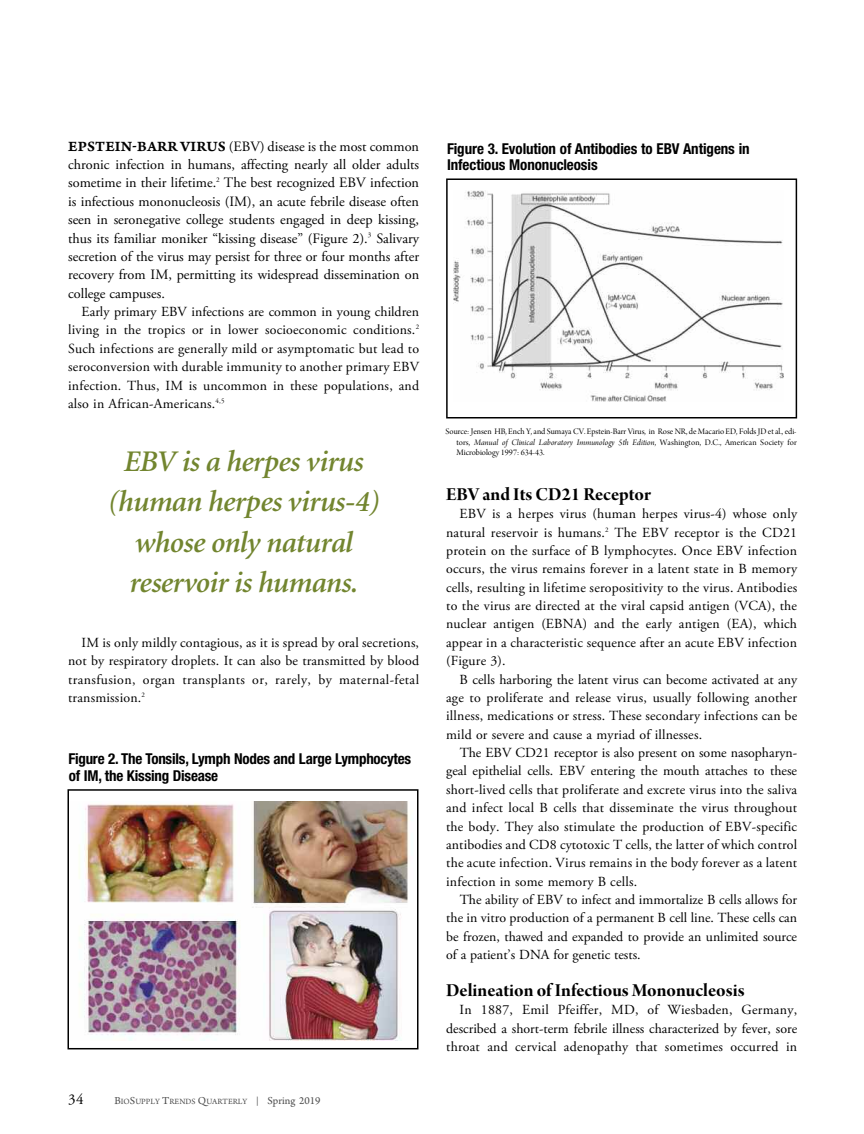
<style>
.page{position:relative;width:864px;height:1134px;background:#fff}
.page>*{position:absolute;margin:0;border:0;box-sizing:border-box;transform-origin:0 0}
.t1{font:italic 600 30px/40.5px "Minion";letter-spacing:-.02em;color:#72852f;text-align:center}
.t2{font:19.5px "Arno Pro Bold Display";color:#000}
.t3{font:700 condensed 15px/16.5px "Helvetica Neue";letter-spacing:-.015em;color:#000}
.t4{font:15px "Adobe Garamond Pro";color:#000}
.t5{font:14.25px/18.3px "Adobe Garamond Pro";color:#000;text-align:justify}
.t6{font:13.8px/18.3px "Adobe Garamond Pro";letter-spacing:.015em;color:#000;text-align:justify}
.t7{font:9px "Arno Pro Display";color:#000}
.t8{font:9px "Arno Pro Italic Display";letter-spacing:.015em;color:#000}
.t9{font:8.4px "Arno Pro";color:#4d4d4d}
.s1{font-family:"Arno Pro Smbd Caption";font-size:15px}
.s2{font-size:11.25px}
.s3{font-size:9px}
.s4{font-family:"Arno Pro Display"}
</style>
<div class="page">
<img style="left:79px;top:802px;width:330px;height:238px">
<div style="left:68px;top:789px;width:350px;height:260px;border:2px solid #000"></div>
<img style="left:454px;top:190px;width:329px;height:211px">
<div style="left:446px;top:178px;width:351px;height:240px;border:2px solid #000"></div>
<p class="t5" style="left:68px;top:138px;width:353px"><span class="s1">EPSTEIN-BARR VIRUS</span> (EBV) disease is the most common chronic infection in humans, affecting nearly all older adults sometime in their lifetime.<sup>2</sup> The best recognized EBV infection is infectious mononucleosis (IM), an acute febrile disease often seen in seronegative college students engaged in deep kissing, thus its familiar moniker “kissing disease” (Figure 2).<sup>3</sup> Salivary secretion of the virus may persist for three or four months after recovery from IM, permitting its widespread dissemination on college campuses.</p>
<p class="t6" style="left:68px;top:304px;width:353px;text-indent:14px">Early primary EBV infections are common in young children living in the tropics or in lower socioeconomic conditions.<sup>2<br></sup>Such infections are generally mild or asymptomatic but lead to seroconversion with durable immunity to another primary EBV infection. Thus, IM is uncommon in these populations, and also in African-Americans.<sup>4,5</sup></p>
<h1 class="t1" style="left:108px;top:443px;width:273px">EBV is a herpes virus (human herpes virus-4) whose only natural reservoir is humans.</h1>
<p class="t6" style="left:68px;top:635px;width:353px;text-indent:14px">IM is only mildly contagious, as it is spread by oral secretions, not by respiratory droplets. It can also be transmitted by blood transfusion, organ transplants or, rarely, by maternal-fetal transmission.<sup>2</sup></p>
<p class="t3" style="left:69px;top:752px;width:344px">Figure 2. The Tonsils, Lymph Nodes and Large Lymphocytes of IM, the Kissing Disease</p>
<p class="t4" style="left:68px;top:1093px;width:17px">34</p>
<p class="t9" style="left:114px;top:1098px;width:208px"><span class="s2">B</span>IO<span class="s2">S</span>UPPLY <span class="s2">T</span>RENDS <span class="s2">Q</span>UARTERLY <span class="s3">|</span> <span class="s2">Spring 2019</span></p>
<p class="t3" style="left:447px;top:141px;width:304px">Figure 3. Evolution of Antibodies to EBV Antigens in<br>Infectious Mononucleosis</p>
<p class="t7" style="left:446px;top:428px;width:353px">Source: Jensen HB, Ench Y, and Sumaya CV. Epstein-Barr Virus, in Rose NR, de Macario ED, Folds JD et al., edi-</p>
<p class="t8" style="left:456px;top:439px;width:342px"><span class="s4">tors,</span> Manual of Clinical Laboratory Immunology 5th Edition<span class="s4">, Washington, D.C., American Society for</span></p>
<p class="t7" style="left:457px;top:449px;width:90px">Microbiology 1997: 634-43.</p>
<h2 class="t2" style="left:446px;top:487px;width:206px">EBV and Its CD21 Receptor</h2>
<p class="t6" style="left:446px;top:506px;width:353px;text-indent:14px">EBV is a herpes virus (human herpes virus-4) whose only natural reservoir is humans.<sup>2</sup> The EBV receptor is the CD21 protein on the surface of B lymphocytes. Once EBV infection occurs, the virus remains forever in a latent state in B memory cells, resulting in lifetime seropositivity to the virus. Antibodies to the virus are directed at the viral capsid antigen (VCA), the nuclear antigen (EBNA) and the early antigen (EA), which appear in a characteristic sequence after an acute EBV infection (Figure 3).</p>
<p class="t6" style="left:446px;top:671px;width:353px;text-indent:13px">B cells harboring the latent virus can become activated at any age to proliferate and release virus, usually following another illness, medications or stress. These secondary infections can be mild or severe and cause a myriad of illnesses.</p>
<p class="t6" style="left:446px;top:745px;width:353px;text-indent:14px">The EBV CD21 receptor is also present on some nasopharyn&shy;geal epithelial cells. EBV entering the mouth attaches to these short-lived cells that proliferate and excrete virus into the saliva and infect local B cells that disseminate the virus throughout the body. They also stimulate the production of EBV-specific antibodies and CD8 cytotoxic T cells, the latter of which control the acute infection. Virus remains in the body forever as a latent infection in some memory B cells.</p>
<p class="t6" style="left:446px;top:892px;width:353px;text-indent:14px">The ability of EBV to infect and immortalize B cells allows for the in vitro production of a permanent B cell line. These cells can be frozen, thawed and expanded to provide an unlimited source of a patient’s DNA for genetic tests.</p>
<h2 class="t2" style="left:446px;top:983px;width:300px">Delineation of Infectious Mononucleosis</h2>
<p class="t6" style="left:446px;top:1002px;width:353px;text-indent:13px">In 1887, Emil Pfeiffer, MD, of Wiesbaden, Germany, described a short-term febrile illness characterized by fever, sore throat and cervical adenopathy that sometimes occurred in</p>
</div>
